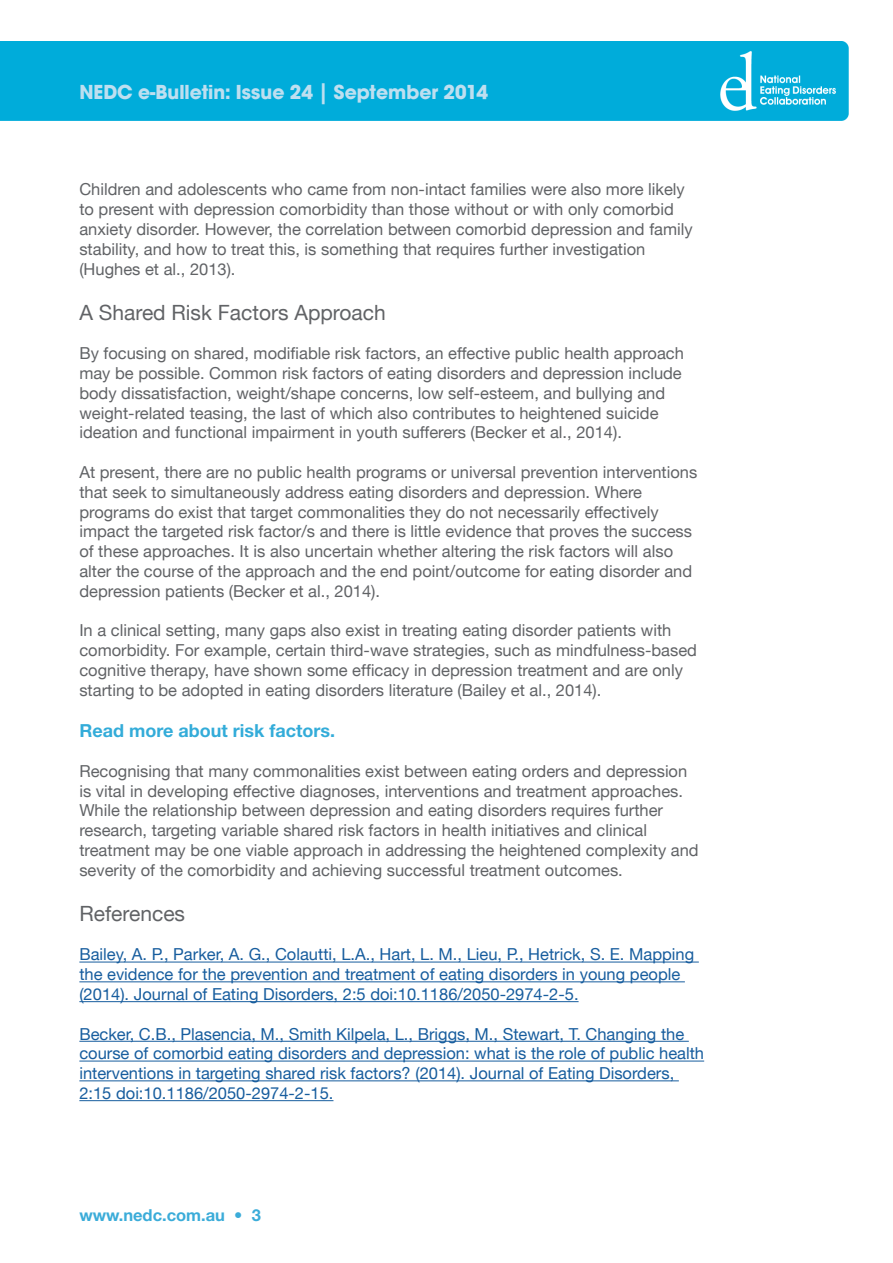
<style>
.page{position:relative;width:893px;height:1263px;background:#fff}
.page>*{position:absolute;margin:0;border:0;box-sizing:border-box;transform-origin:0 0}
.t1{font:700 21px "Avant Garde Md ITC";color:#bedff0}
.t2{font:21px "Helvetica Neue LT";color:#616366}
.t3{font:700 18px "Helvetica Neue LT Std";color:#33acd9}
.t4{font:16.5px/19.8px "Helvetica Neue LT";color:#616366}
.t5{font:16.5px/19.8px "Helvetica Neue LT";color:#175d9e}
.t6{font:700 16.5px "Helvetica Neue LT Std";color:#3bacd9}
</style>
<div class="page">
<div style="left:0;top:41px;width:848px;height:80px;background:#00acda"></div>
<div style="left:67px;top:62px;width:367px;height:37px;background:#00acda"></div>
<hr style="left:79px;top:962px;width:620px;height:1px;background:#175d9e">
<hr style="left:79px;top:981px;width:606px;height:1px;background:#175d9e">
<hr style="left:79px;top:1001px;width:500px;height:1px;background:#175d9e">
<hr style="left:79px;top:1041px;width:610px;height:1px;background:#175d9e">
<hr style="left:79px;top:1061px;width:625px;height:1px;background:#175d9e">
<hr style="left:79px;top:1080px;width:600px;height:1px;background:#175d9e">
<hr style="left:79px;top:1100px;width:254px;height:1px;background:#175d9e">
<p class="t1" style="left:79px;top:79px;width:410px">NEDC e-Bulletin: Issue 24 | September 2014</p>
<p class="t4" style="left:79px;top:179px;width:615px">Children and adolescents who came from non-intact families were also more likely to present with depression comorbidity than those without or with only comorbid anxiety disorder. However, the correlation between comorbid depression and family stability, and how to treat this, is something that requires further investigation (Hughes et al., 2013).</p>
<p class="t2" style="left:79px;top:299px;width:308px">A Shared Risk Factors Approach</p>
<p class="t4" style="left:79px;top:343px;width:606px">By focusing on shared, modifiable risk factors, an effective public health approach may be possible. Common risk factors of eating disorders and depression include body dissatisfaction, weight/shape concerns, low self-esteem, and bullying and weight-related teasing, the last of which also contributes to heightened suicide ideation and functional impairment in youth sufferers (Becker et al., 2014).</p>
<p class="t4" style="left:79px;top:462px;width:619px">At present, there are no public health programs or universal prevention interventions that seek to simultaneously address eating disorders and depression. Where programs do exist that target commonalities they do not necessarily effectively impact the targeted risk factor/s and there is little evidence that proves the success of these approaches. It is also uncertain whether altering the risk factors will also alter the course of the approach and the end point/outcome for eating disorder and depression patients (Becker et al., 2014).</p>
<p class="t4" style="left:79px;top:620px;width:619px">In a clinical setting, many gaps also exist in treating eating disorder patients with comorbidity. For example, certain third-wave strategies, such as mindfulness-based cognitive therapy, have shown some efficacy in depression treatment and are only starting to be adopted in eating disorders literature (Bailey et al., 2014).</p>
<p class="t3" style="left:79px;top:720px;width:257px">Read more about risk factors.</p>
<p class="t4" style="left:79px;top:761px;width:621px">Recognising that many commonalities exist between eating orders and depression is vital in developing effective diagnoses, interventions and treatment approaches.<br>While the relationship between depression and eating disorders requires further research, targeting variable shared risk factors in health initiatives and clinical treatment may be one viable approach in addressing the heightened complexity and severity of the comorbidity and achieving successful treatment outcomes.</p>
<p class="t2" style="left:79px;top:901px;width:107px">References</p>
<p class="t5" style="left:79px;top:944px;width:616px">Bailey, A. P., Parker, A. G., Colautti, L.A., Hart, L. M., Lieu, P., Hetrick, S. E. Mapping the evidence for the prevention and treatment of eating disorders in young people (2014). Journal of Eating Disorders, 2:5 doi:10.1186/2050-2974-2-5.</p>
<p class="t5" style="left:79px;top:1023px;width:626px">Becker, C.B., Plasencia, M., Smith Kilpela, L., Briggs, M., Stewart, T. Changing the course of comorbid eating disorders and depression: what is the role of public health interventions in targeting shared risk factors? (2014). Journal of Eating Disorders, 2:15 doi:10.1186/2050-2974-2-15.</p>
<p class="t6" style="left:79px;top:1205px;width:183px">www.nedc.com.au • 3</p>
</div>
